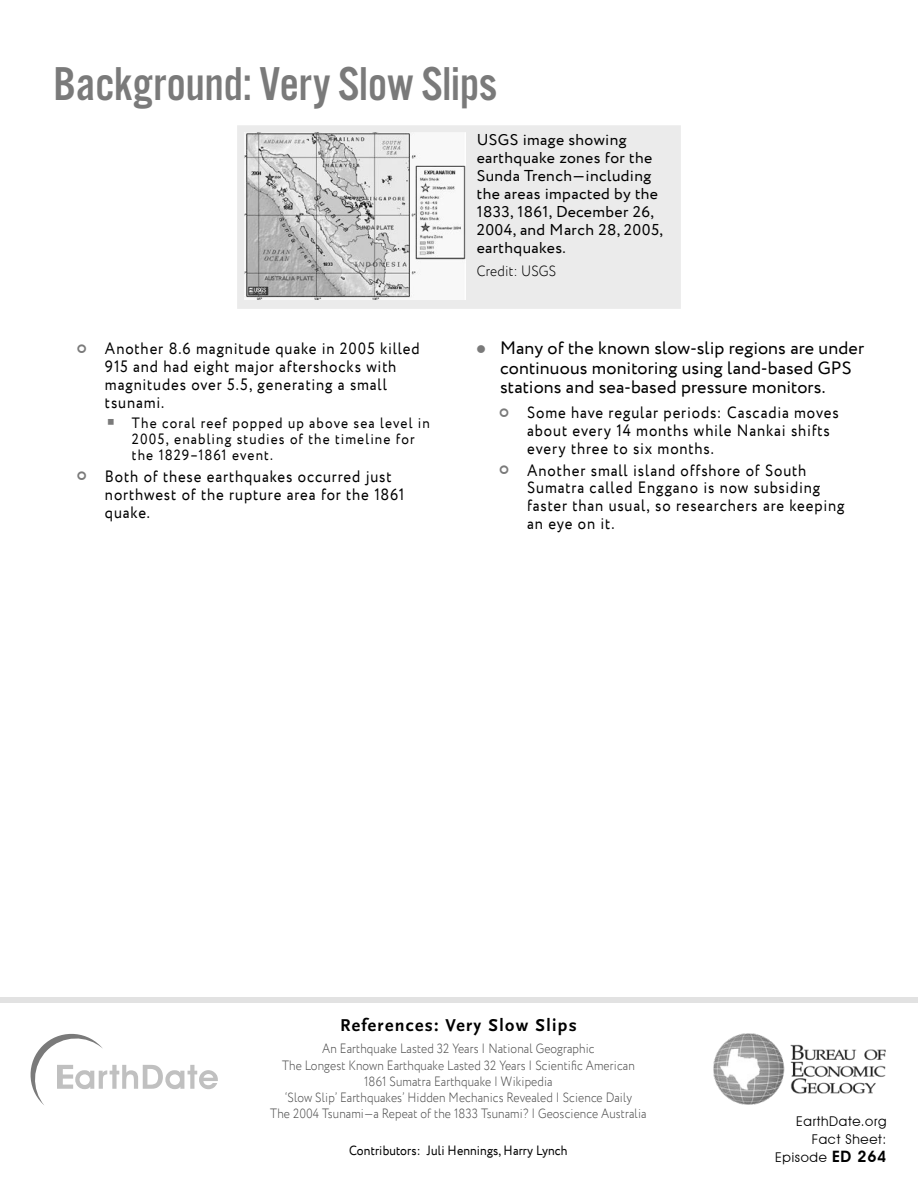
<style>
.page{position:relative;width:918px;height:1188px;background:#fff}
.page>*{position:absolute;margin:0;border:0;box-sizing:border-box;transform-origin:0 0}
.t1{font:49.35px "Alternate Got No 3 D";color:#7a7a7a}
.t2{font:18px/19.4px "Circe";letter-spacing:.005em;color:#000}
.t3{font:700 18px "Scala Sans Pro";letter-spacing:.075em;color:#000}
.t4{font:16.5px/18px "Circe";letter-spacing:.055em;color:#000;scale:.9 1}
.t5{font:15.75px/18px "Circe";letter-spacing:.025em;color:#000}
.t6{font:15px/16.5px "Circe";letter-spacing:.08em;color:#000;scale:.9 1}
.t7{font:300 15px "Circe";letter-spacing:.01em;color:#000;scale:.9 1}
.t8{font:300 13.5px/16.2px "Circe";letter-spacing:.01em;color:#4b4b4b;text-align:center;scale:.87 1}
.t9{font:13.5px "Circe";letter-spacing:.01em;color:#000;scale:.9 1}
.t10{font:13.5px/18px "Avant Garde IT Cby BT";letter-spacing:.05em;color:#000;text-align:right}
.s1{color:#7a7a7a}
.s2{font-weight:600;font-size:15.75px}
</style>
<div class="page">
<img style="left:713px;top:1034px;width:173px;height:71px">
<svg style="left:30px;top:1033px;width:188px;height:72px"></svg>
<div style="left:0;top:998px;width:918px;height:5px;background:#e2e2e2"></div>
<svg style="left:237px;top:125px;width:444px;height:184px;background:#ddd"></svg>
<h1 class="t1" style="left:53px;top:58px;width:445px">Background: Very Slow Slips</h1>
<p class="t4" style="left:105px;top:340px;width:351px">Another 8.6 magnitude quake in 2005 killed 915 and had eight major aftershocks with magnitudes over 5.5, generating a small tsunami.</p>
<p class="t6" style="left:132px;top:415px;width:333px;text-indent:-25px"><span class="s1">▪</span> The coral reef popped up above sea level in<br>2005, enabling studies of the timeline for the 1829–1861 event.</p>
<p class="t4" style="left:105px;top:468px;width:334px">Both of these earthquakes occurred just northwest of the rupture area for the 1861 quake.</p>
<p class="t5" style="left:477px;top:131px;width:188px">USGS image showing earthquake zones for the<br>Sunda Trench—including the areas impacted by the<br>1833, 1861, December 26,<br>2004, and March 28, 2005, earthquakes.</p>
<p class="t7" style="left:477px;top:261px;width:90px">Credit: USGS</p>
<p class="t2" style="left:500px;top:339px;width:365px;text-indent:-24px"><span class="s1">●</span> Many of the known slow-slip regions are under continuous monitoring using land-based GPS stations and sea-based pressure monitors.</p>
<p class="t4" style="left:527px;top:404px;width:348px">Some have regular periods: Cascadia moves about every 14 months while Nankai shifts every three to six months.</p>
<p class="t4" style="left:527px;top:461px;width:354px">Another small island offshore of South Sumatra called Enggano is now subsiding faster than usual, so researchers are keeping an eye on it.</p>
<p class="t3" style="left:340px;top:1014px;width:238px">References: Very Slow Slips</p>
<p class="t8" style="left:270px;top:1041px;width:434px">An Earthquake Lasted 32 Years | National Geographic<br>The Longest Known Earthquake Lasted 32 Years | Scientific American 1861 Sumatra Earthquake | Wikipedia<br>‘Slow Slip’ Earthquakes’ Hidden Mechanics Revealed | Science Daily<br>The 2004 Tsunami—a Repeat of the 1833 Tsunami? | Geoscience Australia</p>
<p class="t9" style="left:349px;top:1141px;width:244px">Contributors: Juli Hennings, Harry Lynch</p>
<p class="t10" style="left:775px;top:1113px;width:113px">EarthDate.org<br>Fact Sheet:<br>Episode <span class="s2">ED 264</span></p>
</div>
